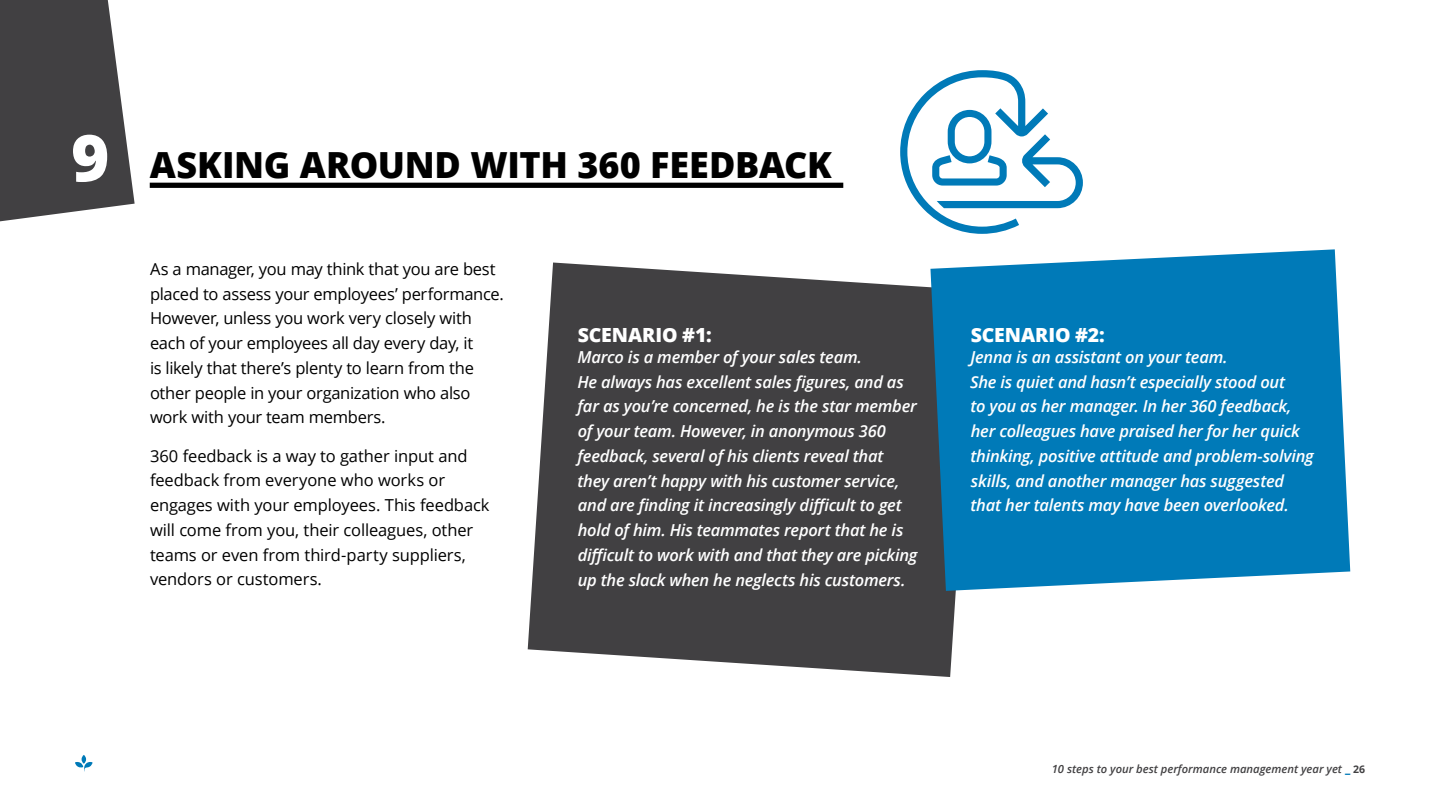
<style>
.page{position:relative;width:1440px;height:810px;background:#fff}
.page>*{position:absolute;margin:0;border:0;box-sizing:border-box;transform-origin:0 0}
.t1{font:800 36px "Open Sans";letter-spacing:-.01em;color:#000}
.t2{font:800 19.5px "Open Sans";letter-spacing:-.005em;color:#fff}
.t3{font:italic 600 16.5px/24.8px "Open Sans";letter-spacing:-.015em;color:#fff}
.t4{font:16.5px/24.8px "Open Sans";letter-spacing:-.01em;color:#000}
.t5{font:italic 600 11.25px "Open Sans";color:#414042}
.s1{font-size:64.8px;color:#fff}
.s2{font-weight:800;font-style:normal;font-size:10.5px;color:#007ab8}
.s3{font-weight:700;font-style:normal;font-size:10.5px}
</style>
<div class="page">
<svg style="left:75px;top:755px;width:18px;height:16px"></svg>
<div style="left:150px;top:183px;width:693px;height:5px;background:#000"></div>
<svg style="left:0;top:0;width:135px;height:221px;background:#5a595b"></svg>
<svg style="left:528px;top:263px;width:428px;height:414px;background:#535254"></svg>
<svg style="left:930px;top:249px;width:420px;height:342px;background:#147db3"></svg>
<svg style="left:900px;top:70px;width:183px;height:164px"></svg>
<h1 class="t1" style="left:71px;top:137px;width:762px"><span class="s1">9</span> ASKING AROUND WITH 360 FEEDBACK</h1>
<p class="t4" style="left:150px;top:256px;width:355px">As a manager, you may think that you are best placed to assess your employees’ performance.<br>However, unless you work very closely with each of your employees all day every day, it<br>is likely that there’s plenty to learn from the other people in your organization who also work with your team members.</p>
<p class="t4" style="left:150px;top:443px;width:341px">360 feedback is a way to gather input and feedback from everyone who works or engages with your employees. This feedback will come from you, their colleagues, other teams or even from third-party suppliers, vendors or customers.</p>
<p class="t2" style="left:578px;top:320px;width:136px">SCENARIO #1:</p>
<p class="t3" style="left:578px;top:344px;width:341px">Marco is a member of your sales team.<br>He always has excellent sales figures, and as far as you’re concerned, he is the star member of your team. However, in anonymous 360 feedback, several of his clients reveal that they aren’t happy with his customer service, and are finding it increasingly difficult to get hold of him. His teammates report that he is difficult to work with and that they are picking up the slack when he neglects his customers.</p>
<p class="t2" style="left:971px;top:320px;width:136px">SCENARIO #2:</p>
<p class="t3" style="left:970px;top:344px;width:345px">Jenna is an assistant on your team.<br>She is quiet and hasn’t especially stood out<br>to you as her manager. In her 360 feedback, her colleagues have praised her for her quick thinking, positive attitude and problem-solving skills, and another manager has suggested that her talents may have been overlooked.</p>
<p class="t5" style="left:1052px;top:761px;width:315px">10 steps to your best performance management year yet <span class="s2">_</span> <span class="s3">26</span></p>
</div>
